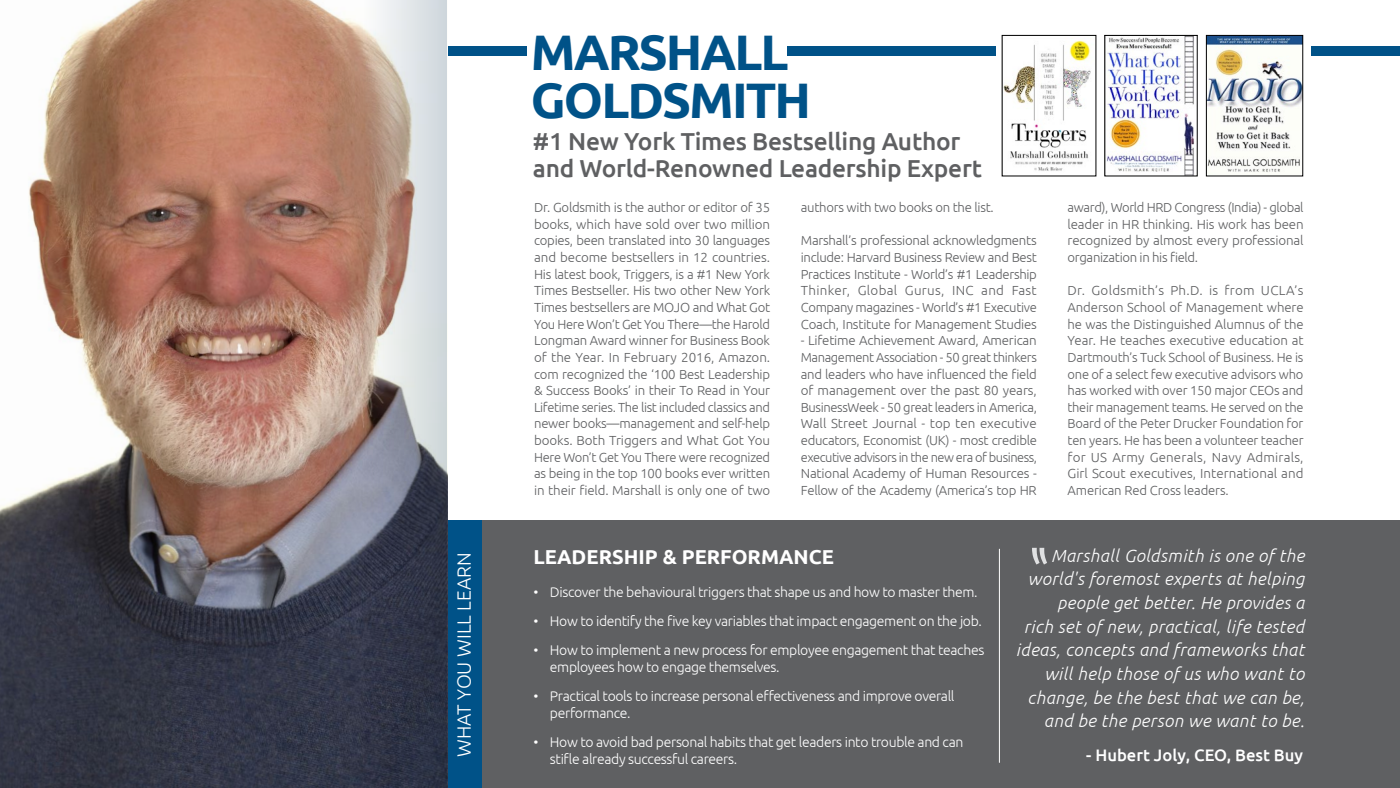
<style>
.page{position:relative;width:1400px;height:788px;background:#fff}
.page>*{position:absolute;margin:0;border:0;box-sizing:border-box;transform-origin:0 0}
.t1{font:700 49.88px/48.1px "Ubuntu";letter-spacing:-.04em;color:#005288}
.t2{font:500 24.5px/27.1px "Ubuntu";letter-spacing:-.01em;color:#5f6062}
.t3{font:700 20.12px "Ubuntu";color:#fff}
.t4{font:300 19.25px "Ubuntu";color:#fff}
.t5{font:italic 300 17.5px/23.6px "Ubuntu";letter-spacing:.025em;color:#fff;text-align:right}
.t6{font:500 16.62px "Ubuntu";color:#fff}
.t7{font:300 14px/29.1px "Ubuntu";letter-spacing:-.025em;color:#fff}
.t8{font:300 13.12px/16.6px "Ubuntu";letter-spacing:-.02em;color:#5f6062;text-align:justify}
</style>
<div class="page">
<div style="left:447px;top:520px;width:953px;height:268px;background:#5f6062"></div>
<hr style="left:999px;top:548px;width:1px;height:214px;background:#fff">
<div style="left:447px;top:520px;width:35px;height:268px;background:#005288"></div>
<svg style="left:1032px;top:547px;width:15px;height:17px"></svg>
<img style="left:1208px;top:37px;width:93px;height:136px">
<div style="left:1206px;top:35px;width:97px;height:141px;border:1px solid #000"></div>
<div style="left:787px;top:46px;width:209px;height:10px;background:#005288"></div>
<div style="left:447px;top:46px;width:79px;height:10px;background:#005288"></div>
<div style="left:1311px;top:46px;width:89px;height:10px;background:#005288"></div>
<img style="left:1107px;top:37px;width:87px;height:137px">
<img style="left:1004px;top:38px;width:87px;height:133px">
<img style="left:0;top:0;width:364px;height:788px">
<svg style="left:364px;top:0;width:83px;height:788px;background:#8b888d"></svg>
<h3 class="t4" style="left:452px;top:757px;width:206px;rotate:-90deg">WHAT YOU WILL LEARN</h3>
<h1 class="t1" style="left:531px;top:27px;width:282px">MARSHALL<br>GOLDSMITH</h1>
<h2 class="t2" style="left:533px;top:126px;width:451px">#1 New York Times Bestselling Author and World-Renowned Leadership Expert</h2>
<p class="t8" style="left:534px;top:199px;width:238px">Dr. Goldsmith is the author or editor of 35 books, which have sold over two million copies, been translated into 30 languages and become bestsellers in 12 countries.<br>His latest book, Triggers, is a #1 New York Times Bestseller. His two other New York Times bestsellers are MOJO and What Got You Here Won’t Get You There—the Harold Longman Award winner for Business Book of the Year. In February 2016, Amazon. com recognized the ‘100 Best Leadership &amp; Success Books’ in their To Read in Your Lifetime series. The list included classics and newer books—management and self-help books. Both Triggers and What Got You Here Won’t Get You There were recognized as being in the top 100 books ever written in their field. Marshall is only one of two</p>
<p class="t8" style="left:801px;top:199px;width:195px">authors with two books on the list.</p>
<p class="t8" style="left:801px;top:232px;width:238px">Marshall’s professional acknowledgments include: Harvard Business Review and Best Practices Institute - World’s #1 Leadership Thinker, Global Gurus, INC and Fast Company magazines - World’s #1 Executive Coach, Institute for Management Studies</p>
<p class="t8" style="left:801px;top:332px;width:238px">- Lifetime Achievement Award, American Management Association - 50 great thinkers and leaders who have influenced the field of management over the past 80 years, BusinessWeek - 50 great leaders in America, Wall Street Journal - top ten executive educators, Economist (UK) - most credible executive advisors in the new era of business, National Academy of Human Resources - Fellow of the Academy (America’s top HR</p>
<p class="t8" style="left:1068px;top:199px;width:238px">award), World HRD Congress (India) - global leader in HR thinking. His work has been recognized by almost every professional organization in his field.</p>
<p class="t8" style="left:1068px;top:282px;width:238px">Dr. Goldsmith’s Ph.D. is from UCLA’s Anderson School of Management where he was the Distinguished Alumnus of the Year. He teaches executive education at Dartmouth’s Tuck School of Business. He is one of a select few executive advisors who has worked with over 150 major CEOs and their management teams. He served on the Board of the Peter Drucker Foundation for ten years. He has been a volunteer teacher for US Army Generals, Navy Admirals, Girl Scout executives, International and American Red Cross leaders.</p>
<h3 class="t3" style="left:534px;top:545px;width:302px">LEADERSHIP &amp; PERFORMANCE</h3>
<p class="t7" style="left:534px;top:577px;width:7px;text-align:justify">• • •</p>
<p class="t7" style="left:534px;top:681px;width:7px">•</p>
<p class="t7" style="left:534px;top:727px;width:7px">•</p>
<p class="t7" style="left:550px;top:577px;width:436px">Discover the behavioural triggers that shape us and how to master them.<br>How to identify the five key variables that impact engagement on the job.<br>How to implement a new process for employee engagement that teaches</p>
<p class="t7" style="left:550px;top:652px;width:406px">employees how to engage themselves.<br>Practical tools to increase personal effectiveness and improve overall</p>
<p class="t7" style="left:550px;top:698px;width:415px">performance.<br>How to avoid bad personal habits that get leaders into trouble and can</p>
<p class="t7" style="left:550px;top:744px;width:189px">stifle already successful careers.</p>
<p class="t5" style="left:1016px;top:543px;width:290px">Marshall Goldsmith is one of the world's foremost experts at helping people get better. He provides a<br>rich set of new, practical, life tested ideas, concepts and frameworks that will help those of us who want to change, be the best that we can be, and be the person we want to be.</p>
<p class="t6" style="left:1086px;top:744px;width:218px">- Hubert Joly, CEO, Best Buy</p>
</div>
